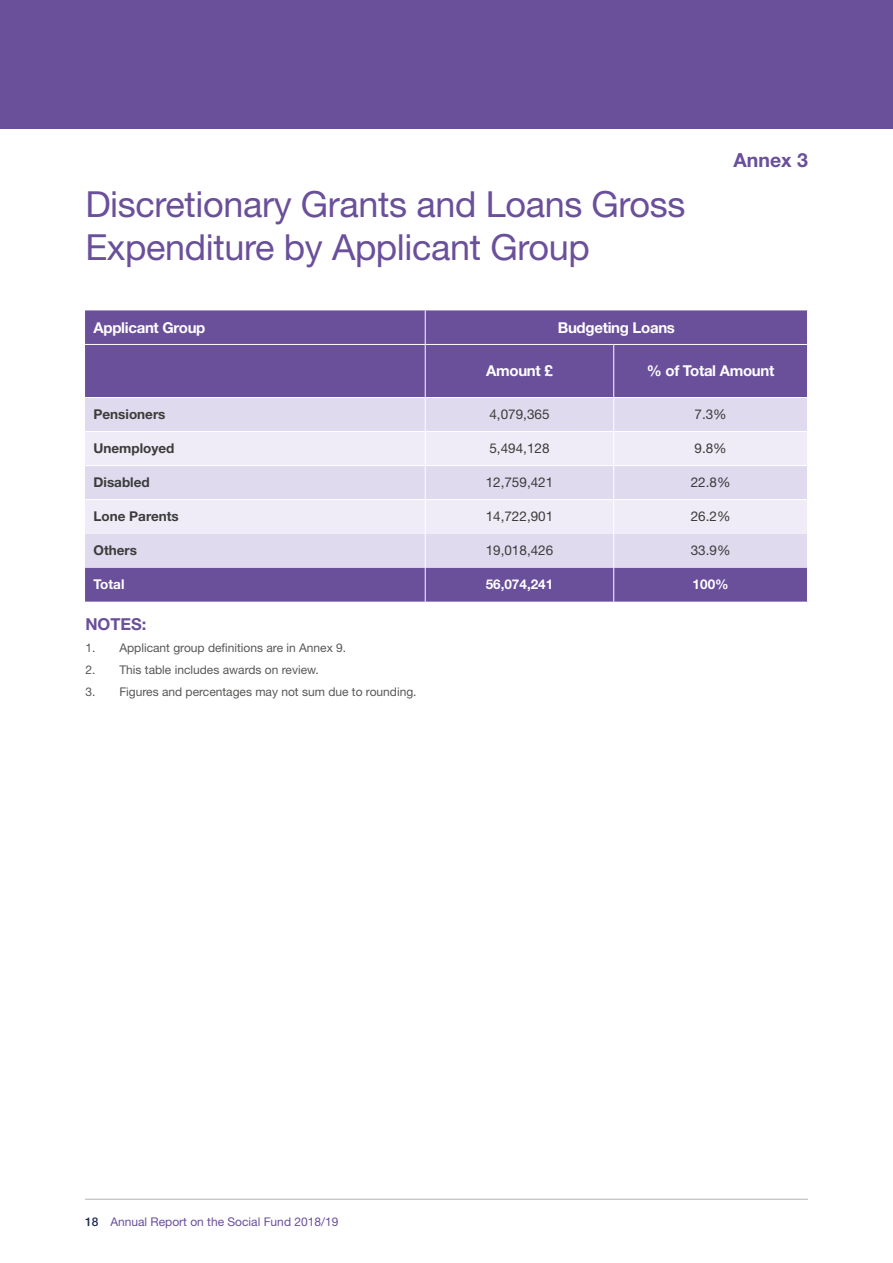
<style>
.page{position:relative;width:893px;height:1263px;background:#fff}
.page>*{position:absolute;margin:0;border:0;box-sizing:border-box;transform-origin:0 0}
.t1{font:36px/43.2px "Helvetica Neue LT Std";letter-spacing:-.01em;color:#6a4f9b}
.t2{font:700 19.5px "Helvetica Neue LT Std";color:#6a4f9b}
.t3{font:700 16.5px "Helvetica Neue LT Std";color:#6a4f9b}
.t4{font:700 15px "Helvetica Neue LT Std";letter-spacing:-.02em;color:#fff}
.t5{font:13.5px "Helvetica Neue LT Std";color:#3c3c3b}
.t6{font:700 13.5px "Helvetica Neue LT Std";color:#3c3c3b}
.t7{font:700 13.5px "Helvetica Neue LT Std";color:#fff}
.t8{font:12px "Helvetica Neue LT Std";color:#575756}
.t9{font:12px "Helvetica Neue LT Std";color:#6a4f9b}
.s1{font-weight:500;color:#1d2b50}
</style>
<div class="page">
<div style="left:0;top:0;width:893px;height:128px;background:#6a4f9b"></div>
<hr style="left:85px;top:1199px;width:722px;height:1px;background:#b3b2b2">
<div style="left:85px;top:310px;width:722px;height:292px;background:#6a4f9b"></div>
<div style="left:85px;top:398px;width:722px;height:170px;background:#dfdaee"></div>
<svg style="left:85px;top:432px;width:722px;height:102px;background:#e9e6f4"></svg>
<hr style="left:425px;top:310px;width:1px;height:34px;background:#fff">
<hr style="left:85px;top:344px;width:340px;height:1px;background:#fff">
<hr style="left:425px;top:344px;width:189px;height:1px;background:#fff">
<hr style="left:425px;top:345px;width:1px;height:52px;background:#fff">
<hr style="left:614px;top:344px;width:194px;height:1px;background:#fff">
<hr style="left:613px;top:345px;width:1px;height:52px;background:#fff">
<hr style="left:85px;top:397px;width:340px;height:1px;background:#fff">
<hr style="left:425px;top:397px;width:189px;height:1px;background:#fff">
<hr style="left:425px;top:398px;width:1px;height:33px;background:#fff">
<hr style="left:614px;top:397px;width:194px;height:1px;background:#fff">
<hr style="left:613px;top:398px;width:1px;height:33px;background:#fff">
<hr style="left:85px;top:431px;width:340px;height:1px;background:#fff">
<hr style="left:425px;top:431px;width:189px;height:1px;background:#fff">
<hr style="left:614px;top:431px;width:194px;height:1px;background:#fff">
<hr style="left:425px;top:432px;width:1px;height:33px;background:#fff">
<hr style="left:613px;top:432px;width:1px;height:33px;background:#fff">
<hr style="left:85px;top:465px;width:340px;height:1px;background:#fff">
<hr style="left:425px;top:465px;width:189px;height:1px;background:#fff">
<hr style="left:425px;top:466px;width:1px;height:33px;background:#fff">
<hr style="left:614px;top:465px;width:194px;height:1px;background:#fff">
<hr style="left:613px;top:466px;width:1px;height:33px;background:#fff">
<hr style="left:85px;top:499px;width:340px;height:1px;background:#fff">
<hr style="left:425px;top:499px;width:189px;height:1px;background:#fff">
<hr style="left:425px;top:500px;width:1px;height:34px;background:#fff">
<hr style="left:614px;top:499px;width:194px;height:1px;background:#fff">
<hr style="left:613px;top:500px;width:1px;height:34px;background:#fff">
<hr style="left:425px;top:534px;width:1px;height:34px;background:#fff">
<hr style="left:613px;top:534px;width:1px;height:34px;background:#fff">
<hr style="left:425px;top:568px;width:1px;height:34px;background:#fff">
<hr style="left:613px;top:568px;width:1px;height:34px;background:#fff">
<h1 class="t1" style="left:85px;top:182px;width:602px">Discretionary Grants and Loans Gross<br>Expenditure by Applicant Group</h1>
<h2 class="t2" style="left:733px;top:148px;width:76px">Annex 3</h2>
<p class="t4" style="left:94px;top:318px;width:113px">Applicant Group</p>
<p class="t4" style="left:558px;top:318px;width:119px">Budgeting Loans</p>
<p class="t4" style="left:486px;top:362px;width:68px">Amount £</p>
<p class="t4" style="left:647px;top:362px;width:129px">% of Total Amount</p>
<p class="t6" style="left:94px;top:406px;width:73px">Pensioners</p>
<p class="t5" style="left:489px;top:406px;width:62px">4,079,365</p>
<p class="t5" style="left:694px;top:406px;width:34px">7.3%</p>
<p class="t6" style="left:94px;top:440px;width:82px">Unemployed</p>
<p class="t5" style="left:489px;top:440px;width:62px">5,494,128</p>
<p class="t5" style="left:694px;top:440px;width:34px">9.8%</p>
<p class="t6" style="left:94px;top:474px;width:58px">Disabled</p>
<p class="t5" style="left:486px;top:474px;width:69px">12,759,421</p>
<p class="t5" style="left:691px;top:474px;width:41px">22.8%</p>
<p class="t6" style="left:94px;top:508px;width:87px">Lone Parents</p>
<p class="t5" style="left:486px;top:509px;width:69px">14,722,901</p>
<p class="t5" style="left:691px;top:509px;width:41px">26.2%</p>
<p class="t6" style="left:94px;top:542px;width:45px">Others</p>
<p class="t5" style="left:486px;top:543px;width:69px">19,018,426</p>
<p class="t5" style="left:691px;top:543px;width:41px">33.9%</p>
<p class="t7" style="left:94px;top:576px;width:32px">Total</p>
<p class="t7" style="left:486px;top:576px;width:69px">56,074,241</p>
<p class="t7" style="left:693px;top:576px;width:38px">100%</p>
<h3 class="t3" style="left:85px;top:614px;width:63px">NOTES:</h3>
<p class="t8" style="left:85px;top:640px;width:262px">1. Applicant group definitions are in Annex 9.</p>
<p class="t8" style="left:85px;top:662px;width:235px">2. This table includes awards on review.</p>
<p class="t8" style="left:85px;top:684px;width:333px">3. Figures and percentages may not sum due to rounding.</p>
<p class="t9" style="left:85px;top:1214px;width:255px"><span class="s1">18</span> Annual Report on the Social Fund 2018/19</p>
</div>
